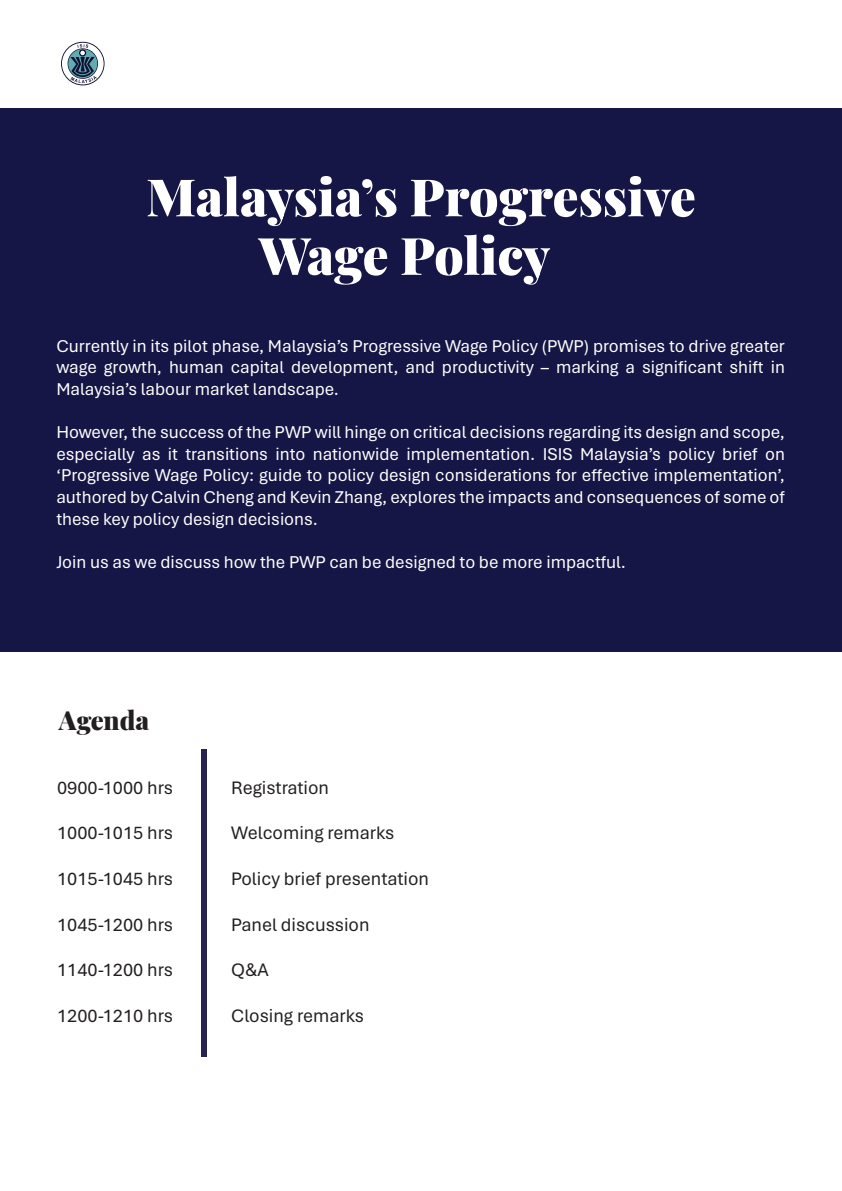
<style>
.page{position:relative;width:842px;height:1191px;background:#fff}
.page>*{position:absolute;margin:0;border:0;box-sizing:border-box;transform-origin:0 0}
.t1{font:900 51.6px/58.6px "Playfair Display";color:#fff}
.t2{font:900 25.8px "Playfair Display";color:#231f20}
.t3{font:19px "Aptos";color:#231f20}
.t4{font:18px/21.6px "Aptos";color:#fff;text-align:justify}
</style>
<div class="page">
<div style="left:0;top:108px;width:842px;height:544px;background:#161646"></div>
<div style="left:201px;top:749px;width:6px;height:307px;background:#27234e"></div>
<svg style="left:61px;top:42px;width:44px;height:43px"></svg>
<svg style="left:62px;top:43px;width:42px;height:41px"></svg>
<svg style="left:68px;top:49px;width:29px;height:29px"></svg>
<svg style="left:70px;top:44px;width:27px;height:39px"></svg>
<h1 class="t1" style="left:259px;top:163px;width:439px;text-indent:-113px">Malaysia’s Progressive<br>Wage Policy</h1>
<p class="t4" style="left:56px;top:334px;width:730px">Currently in its pilot phase, Malaysia’s Progressive Wage Policy (PWP) promises to drive greater wage growth, human capital development, and productivity – marking a significant shift in Malaysia’s labour market landscape.</p>
<p class="t4" style="left:56px;top:421px;width:730px">However, the success of the PWP will hinge on critical decisions regarding its design and scope, especially as it transitions into nationwide implementation. ISIS Malaysia’s policy brief on ‘Progressive Wage Policy: guide to policy design considerations for effective implementation’, authored by Calvin Cheng and Kevin Zhang, explores the impacts and consequences of some of these key policy design decisions.</p>
<p class="t4" style="left:56px;top:550px;width:571px">Join us as we discuss how the PWP can be designed to be more impactful.</p>
<h2 class="t2" style="left:59px;top:700px;width:92px">Agenda</h2>
<p class="t3" style="left:57px;top:774px;width:118px">0900-1000 hrs</p>
<p class="t3" style="left:231px;top:774px;width:99px">Registration</p>
<p class="t3" style="left:57px;top:820px;width:118px">1000-1015 hrs</p>
<p class="t3" style="left:231px;top:820px;width:165px">Welcoming remarks</p>
<p class="t3" style="left:57px;top:866px;width:118px">1015-1045 hrs</p>
<p class="t3" style="left:231px;top:866px;width:199px">Policy brief presentation</p>
<p class="t3" style="left:57px;top:911px;width:118px">1045-1200 hrs</p>
<p class="t3" style="left:231px;top:911px;width:140px">Panel discussion</p>
<p class="t3" style="left:57px;top:957px;width:118px">1140-1200 hrs</p>
<p class="t3" style="left:231px;top:957px;width:39px">Q&amp;A</p>
<p class="t3" style="left:57px;top:1002px;width:118px">1200-1210 hrs</p>
<p class="t3" style="left:231px;top:1002px;width:134px">Closing remarks</p>
</div>
